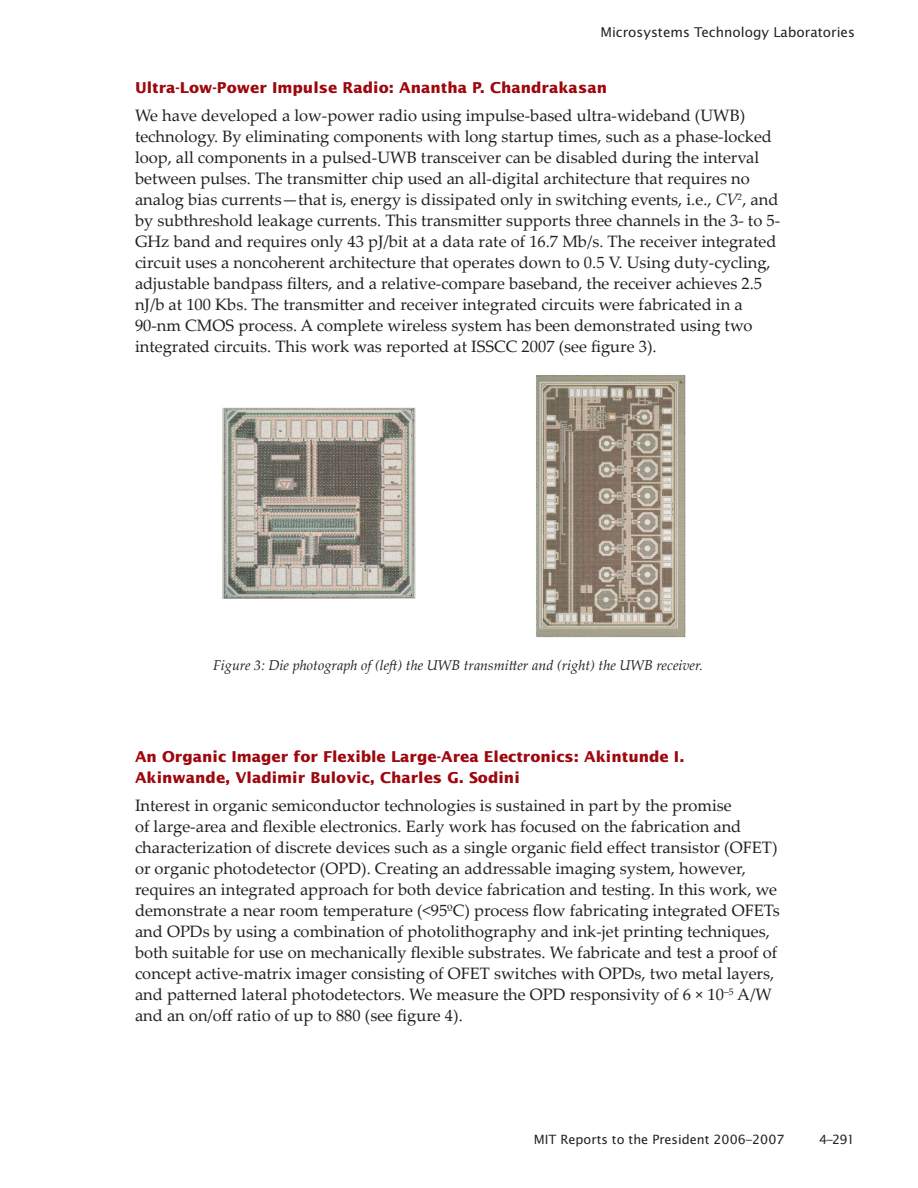
<style>
.page{position:relative;width:918px;height:1188px;background:#fff}
.page>*{position:absolute;margin:0;border:0;box-sizing:border-box;transform-origin:0 0}
.t1{font:16.5px/21px "Palatino Linotype";color:#231f20}
.Heading_3{font:700 15px/21px "Lucida Sans Std";color:#9d070d}
.t2{font:italic 14.25px "Palatino Linotype";color:#231f20}
.t3{font:13.5px "Lucida Sans Std";color:#231f20}
.t4{font:12.75px "Lucida Sans Std";color:#231f20}
.s1{font-style:italic}
</style>
<div class="page">
<img style="left:222px;top:375px;width:464px;height:263px">
<p class="t3" style="left:600px;top:25px;width:256px">Microsystems Technology Laboratories</p>
<p class="Heading_3" style="left:135px;top:77px;width:474px">Ultra-Low-Power Impulse Radio: Anantha P. Chandrakasan</p>
<p class="t1" style="left:135px;top:104px;width:647px">We have developed a low-power radio using impulse-based ultra-wideband (UWB) technology. By eliminating components with long startup times, such as a phase-locked loop, all components in a pulsed-UWB transceiver can be disabled during the interval between pulses. The transmitter chip used an all-digital architecture that requires no analog bias currents—that is, energy is dissipated only in switching events, i.e., <span class="s1">CV</span><sup>2</sup>, and by subthreshold leakage currents. This transmitter supports three channels in the 3- to 5- GHz band and requires only 43 pJ/bit at a data rate of 16.7 Mb/s. The receiver integrated circuit uses a noncoherent architecture that operates down to 0.5 V. Using duty-cycling, adjustable bandpass filters, and a relative-compare baseband, the receiver achieves 2.5 nJ/b at 100 Kbs. The transmitter and receiver integrated circuits were fabricated in a 90-nm CMOS process. A complete wireless system has been demonstrated using two integrated circuits. This work was reported at ISSCC 2007 (see figure 3).</p>
<p class="t2" style="left:213px;top:655px;width:492px">Figure 3: Die photograph of (left) the UWB transmitter and (right) the UWB receiver.</p>
<p class="Heading_3" style="left:135px;top:746px;width:551px">An Organic Imager for Flexible Large-Area Electronics: Akintunde I.<br>Akinwande, Vladimir Bulovic, Charles G. Sodini</p>
<p class="t1" style="left:135px;top:794px;width:646px">Interest in organic semiconductor technologies is sustained in part by the promise<br>of large-area and flexible electronics. Early work has focused on the fabrication and characterization of discrete devices such as a single organic field effect transistor (OFET) or organic photodetector (OPD). Creating an addressable imaging system, however, requires an integrated approach for both device fabrication and testing. In this work, we demonstrate a near room temperature (&lt;95ºC) process flow fabricating integrated OFETs and OPDs by using a combination of photolithography and ink-jet printing techniques, both suitable for use on mechanically flexible substrates. We fabricate and test a proof of concept active-matrix imager consisting of OFET switches with OPDs, two metal layers, and patterned lateral photodetectors. We measure the OPD responsivity of 6 × 10<sup>–5</sup> A/W and an on/off ratio of up to 880 (see figure 4).</p>
<p class="t4" style="left:534px;top:1132px;width:252px">MIT Reports to the President 2006–2007</p>
<p class="t4" style="left:819px;top:1132px;width:38px">4–291</p>
</div>
